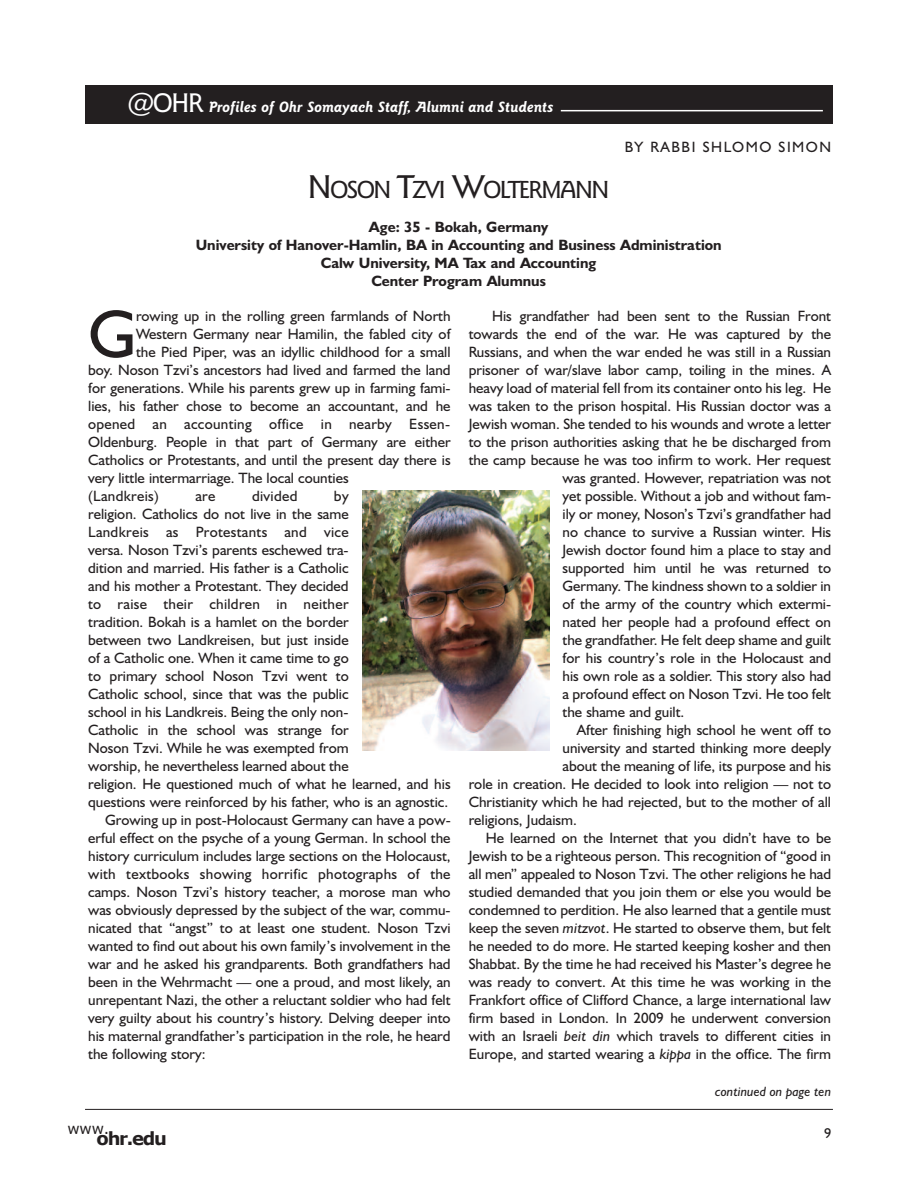
<style>
.page{position:relative;width:918px;height:1188px;background:#fff}
.page>*{position:absolute;margin:0;border:0;box-sizing:border-box;transform-origin:0 0}
.t1{font:67.65px "Humanist 521 BT";color:#231f20}
.t2{font:500 24.75px "Goudy Sans IT Cby BT";letter-spacing:-.07em;color:#231f20}
.t3{font:700 18px "Verdana";letter-spacing:-.07em;color:#231f20}
.t4{font:15px "Humanist 521 BT";color:#231f20}
.t5{font:15px "Humanist 521 BT";letter-spacing:.02em;color:#231f20}
.t6{font:700 15px/18px "Humanist 521 BT";color:#231f20;text-align:center}
.t7{font:italic 700 15px "Goudy Sans IT Cby BT";color:#fff}
.t8{font:15px "Humanist 521 BT";letter-spacing:.1em;color:#231f20}
.t9{font:15px "Verdana";color:#231f20}
.t10{font:14.25px "Humanist 521 BT";color:#231f20}
.t11{font:italic 13.5px "Humanist 521 BT";color:#231f20}
.s1{font-weight:500;font-style:normal;font-size:27px}
.s2{font-size:33px}
.s3{font-style:italic}
</style>
<div class="page">
<hr style="left:85px;top:1109px;width:748px;height:1px;background:#231f20">
<div style="left:85px;top:86px;width:748px;height:38px;background:#231f20"></div>
<img style="left:362px;top:491px;width:187px;height:259px">
<hr style="left:561px;top:110px;width:262px;height:1px;background:#fff">
<p class="t7" style="left:127px;top:98px;width:428px"><span class="s1">@OHR</span> Profiles of Ohr Somayach Staff, Alumni and Students</p>
<p class="t8" style="left:625px;top:138px;width:208px">BY RABBI SHLOMO SIMON</p>
<h2 class="t2" style="left:308px;top:175px;width:303px"><span class="s2">N</span>OSON <span class="s2">T</span>ZVI <span class="s2">W</span>OLTERMANN</h2>
<p class="t6" style="left:196px;top:217px;width:527px">Age: 35 - bokah, Germany<br>university of hanover-hamlin, bA in Accounting and business Administration calw university, MA tax and Accounting<br>center Program Alumnus</p>
<h1 class="t1" style="left:88px;top:294px;width:49px">G</h1>
<p class="t4" style="left:136px;top:307px;width:316px">rowing up in the rolling green farmlands of North</p>
<p class="t4" style="left:136px;top:325px;width:316px">Western Germany near Hamilin, the fabled city of</p>
<p class="t4" style="left:136px;top:343px;width:316px">the Pied Piper, was an idyllic childhood for a small</p>
<p class="t4" style="left:88px;top:361px;width:364px">boy. Noson Tzvi’s ancestors had lived and farmed the land</p>
<p class="t4" style="left:88px;top:379px;width:364px">for generations. While his parents grew up in farming fami-</p>
<p class="t4" style="left:88px;top:397px;width:364px">lies, his father chose to become an accountant, and he</p>
<p class="t5" style="left:88px;top:415px;width:363px">opened an accounting office in nearby Essen-</p>
<p class="t4" style="left:88px;top:433px;width:364px">Oldenburg. People in that part of Germany are either</p>
<p class="t4" style="left:88px;top:451px;width:364px">Catholics or Protestants, and until the present day there is</p>
<p class="t4" style="left:88px;top:469px;width:262px">very little intermarriage. The local counties</p>
<p class="t5" style="left:88px;top:487px;width:72px">(Landkreis)</p>
<p class="t4" style="left:195px;top:487px;width:22px">are</p>
<p class="t4" style="left:252px;top:487px;width:47px">divided</p>
<p class="t4" style="left:334px;top:487px;width:16px">by</p>
<p class="t4" style="left:88px;top:505px;width:262px">religion. Catholics do not live in the same</p>
<p class="t5" style="left:88px;top:523px;width:262px">Landkreis as Protestants and vice</p>
<p class="t4" style="left:88px;top:541px;width:262px">versa. Noson Tzvi’s parents eschewed tra-</p>
<p class="t4" style="left:88px;top:559px;width:262px">dition and married. His father is a Catholic</p>
<p class="t4" style="left:88px;top:577px;width:262px">and his mother a Protestant. They decided</p>
<p class="t5" style="left:88px;top:595px;width:262px">to raise their children in neither</p>
<p class="t4" style="left:88px;top:613px;width:262px">tradition. Bokah is a hamlet on the border</p>
<p class="t4" style="left:88px;top:631px;width:262px">between two Landkreisen, but just inside</p>
<p class="t4" style="left:88px;top:649px;width:262px">of a Catholic one. When it came time to go</p>
<p class="t4" style="left:88px;top:667px;width:262px">to primary school Noson Tzvi went to</p>
<p class="t4" style="left:88px;top:685px;width:262px">Catholic school, since that was the public</p>
<p class="t4" style="left:88px;top:703px;width:262px">school in his Landkreis. Being the only non-</p>
<p class="t4" style="left:88px;top:721px;width:262px">Catholic in the school was strange for</p>
<p class="t4" style="left:88px;top:739px;width:262px">Noson Tzvi. While he was exempted from</p>
<p class="t4" style="left:88px;top:757px;width:262px">worship, he nevertheless learned about the</p>
<p class="t4" style="left:88px;top:775px;width:364px">religion. He questioned much of what he learned, and his</p>
<p class="t4" style="left:88px;top:793px;width:362px">questions were reinforced by his father, who is an agnostic.</p>
<p class="t4" style="left:105px;top:811px;width:347px">Growing up in post-Holocaust Germany can have a pow-</p>
<p class="t4" style="left:88px;top:829px;width:364px">erful effect on the psyche of a young German. In school the</p>
<p class="t4" style="left:88px;top:847px;width:364px">history curriculum includes large sections on the Holocaust,</p>
<p class="t5" style="left:88px;top:865px;width:364px">with textbooks showing horrific photographs of the</p>
<p class="t4" style="left:88px;top:883px;width:364px">camps. Noson Tzvi’s history teacher, a morose man who</p>
<p class="t4" style="left:88px;top:901px;width:364px">was obviously depressed by the subject of the war, commu-</p>
<p class="t4" style="left:88px;top:919px;width:364px">nicated that “angst” to at least one student. Noson Tzvi</p>
<p class="t4" style="left:88px;top:937px;width:364px">wanted to find out about his own family’s involvement in the</p>
<p class="t4" style="left:88px;top:955px;width:364px">war and he asked his grandparents. Both grandfathers had</p>
<p class="t4" style="left:88px;top:973px;width:364px">been in the Wehrmacht — one a proud, and most likely, an</p>
<p class="t4" style="left:88px;top:991px;width:364px">unrepentant Nazi, the other a reluctant soldier who had felt</p>
<p class="t4" style="left:88px;top:1009px;width:364px">very guilty about his country’s history. Delving deeper into</p>
<p class="t4" style="left:88px;top:1027px;width:364px">his maternal grandfather’s participation in the role, he heard</p>
<p class="t4" style="left:88px;top:1045px;width:119px">the following story:</p>
<p class="t4" style="left:492px;top:307px;width:340px">His grandfather had been sent to the Russian Front</p>
<p class="t4" style="left:469px;top:325px;width:364px">towards the end of the war. He was captured by the</p>
<p class="t4" style="left:469px;top:343px;width:364px">Russians, and when the war ended he was still in a Russian</p>
<p class="t4" style="left:469px;top:361px;width:364px">prisoner of war/slave labor camp, toiling in the mines. A</p>
<p class="t4" style="left:469px;top:379px;width:364px">heavy load of material fell from its container onto his leg. He</p>
<p class="t4" style="left:469px;top:397px;width:364px">was taken to the prison hospital. His Russian doctor was a</p>
<p class="t4" style="left:469px;top:415px;width:364px">Jewish woman. She tended to his wounds and wrote a letter</p>
<p class="t4" style="left:469px;top:433px;width:364px">to the prison authorities asking that he be discharged from</p>
<p class="t4" style="left:469px;top:451px;width:364px">the camp because he was too infirm to work. Her request</p>
<p class="t4" style="left:563px;top:469px;width:270px">was granted. However, repatriation was not</p>
<p class="t4" style="left:563px;top:487px;width:270px">yet possible. Without a job and without fam-</p>
<p class="t4" style="left:563px;top:505px;width:270px">ily or money, Noson’s Tzvi’s grandfather had</p>
<p class="t4" style="left:563px;top:523px;width:270px">no chance to survive a Russian winter. His</p>
<p class="t4" style="left:563px;top:541px;width:270px">Jewish doctor found him a place to stay and</p>
<p class="t4" style="left:563px;top:559px;width:270px">supported him until he was returned to</p>
<p class="t4" style="left:563px;top:577px;width:270px">Germany. The kindness shown to a soldier in</p>
<p class="t4" style="left:563px;top:595px;width:270px">of the army of the country which extermi-</p>
<p class="t4" style="left:563px;top:613px;width:270px">nated her people had a profound effect on</p>
<p class="t4" style="left:563px;top:631px;width:270px">the grandfather. He felt deep shame and guilt</p>
<p class="t4" style="left:563px;top:649px;width:270px">for his country’s role in the Holocaust and</p>
<p class="t4" style="left:563px;top:667px;width:270px">his own role as a soldier. This story also had</p>
<p class="t4" style="left:563px;top:685px;width:270px">a profound effect on Noson Tzvi. He too felt</p>
<p class="t4" style="left:563px;top:703px;width:123px">the shame and guilt.</p>
<p class="t4" style="left:577px;top:721px;width:256px">After finishing high school he went off to</p>
<p class="t4" style="left:563px;top:739px;width:270px">university and started thinking more deeply</p>
<p class="t4" style="left:563px;top:757px;width:270px">about the meaning of life, its purpose and his</p>
<p class="t4" style="left:469px;top:775px;width:364px">role in creation. He decided to look into religion — not to</p>
<p class="t4" style="left:469px;top:793px;width:364px">Christianity which he had rejected, but to the mother of all</p>
<p class="t4" style="left:469px;top:811px;width:110px">religions, Judaism.</p>
<p class="t4" style="left:486px;top:829px;width:347px">He learned on the Internet that you didn’t have to be</p>
<p class="t4" style="left:469px;top:847px;width:364px">Jewish to be a righteous person. This recognition of “good in</p>
<p class="t4" style="left:469px;top:865px;width:364px">all men” appealed to Noson Tzvi. The other religions he had</p>
<p class="t4" style="left:469px;top:883px;width:364px">studied demanded that you join them or else you would be</p>
<p class="t4" style="left:469px;top:901px;width:364px">condemned to perdition. He also learned that a gentile must</p>
<p class="t4" style="left:469px;top:919px;width:364px">keep the seven <span class="s3">mitzvot</span>. He started to observe them, but felt</p>
<p class="t4" style="left:469px;top:937px;width:364px">he needed to do more. He started keeping kosher and then</p>
<p class="t4" style="left:469px;top:955px;width:364px">Shabbat. By the time he had received his Master’s degree he</p>
<p class="t4" style="left:469px;top:973px;width:364px">was ready to convert. At this time he was working in the</p>
<p class="t4" style="left:469px;top:991px;width:364px">Frankfort office of Clifford Chance, a large international law</p>
<p class="t4" style="left:469px;top:1009px;width:364px">firm based in London. In 2009 he underwent conversion</p>
<p class="t4" style="left:469px;top:1027px;width:364px">with an Israeli <span class="s3">beit din</span> which travels to different cities in</p>
<p class="t4" style="left:469px;top:1045px;width:364px">Europe, and started wearing a <span class="s3">kippa</span> in the office. The firm</p>
<p class="t11" style="left:715px;top:1083px;width:117px">continued on page ten</p>
<p class="t9" style="left:67px;top:1118px;width:43px">www.</p>
<p class="t10" style="left:824px;top:1124px;width:9px">9</p>
<p class="t3" style="left:97px;top:1127px;width:72px">ohr.edu</p>
</div>
